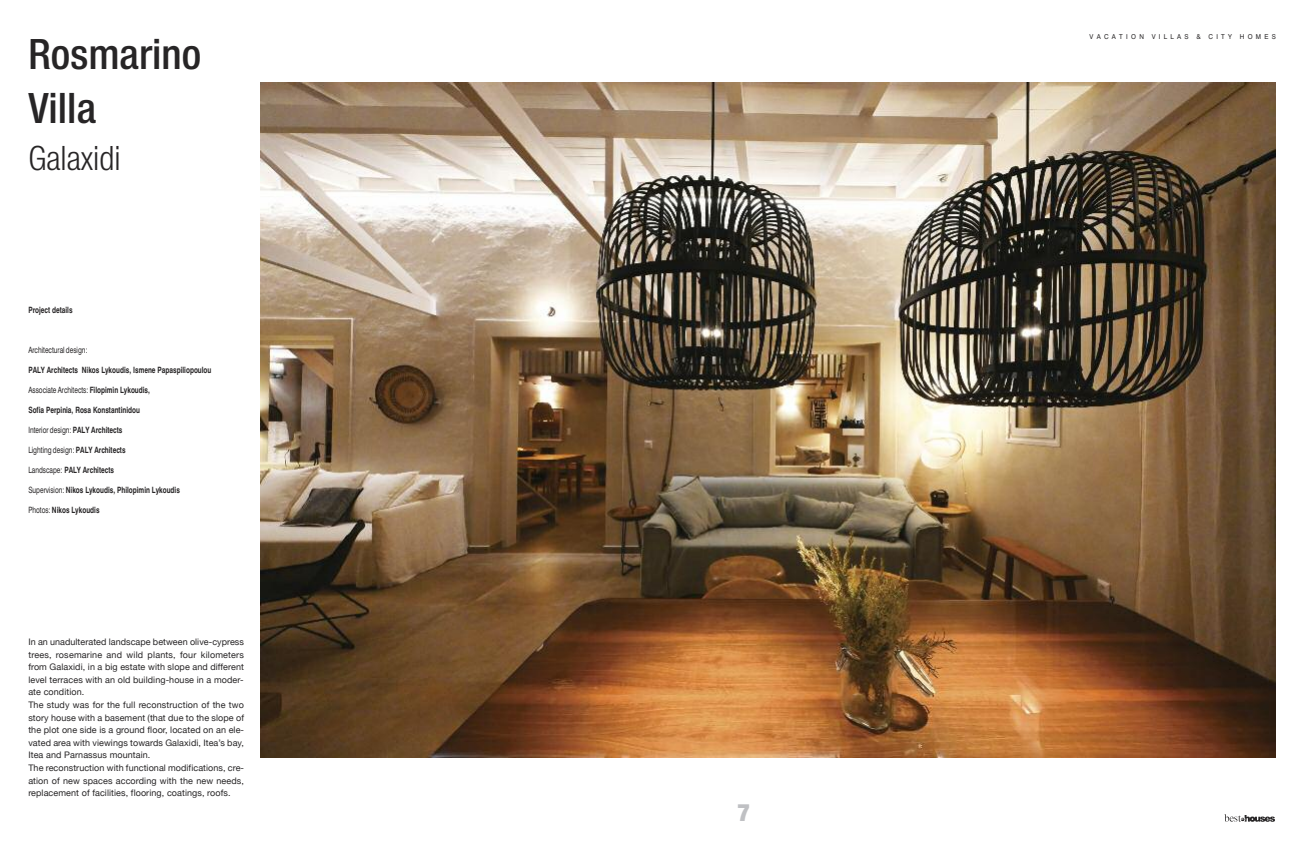
<style>
.page{position:relative;width:1304px;height:851px;background:#fff}
.page>*{position:absolute;margin:0;border:0;box-sizing:border-box;transform-origin:0 0}
.t1{font:500 condensed 45px/54px "Helvetica Neue Greek";color:#272526}
.t2{font:300 condensed 36px "Helvetica Neue Greek";color:#272526}
.t3{font:900 condensed 24px "Helvetica Neue";color:#bfc0c3}
.t4{font:9px/12.6px "Helvetica Neue";letter-spacing:.01em;color:#272526}
.t5{font:700 condensed 9px "PA Sans Serif";color:#272526}
.t6{font:condensed 9px "PA Sans Serif";color:#272526}
.t7{font:7px "PA Sans Serif";letter-spacing:.49em;color:#272526;scale:.95 1}
.t8{font:2.6px "Haettenschweiler";color:#fefefe}
.s1{font-weight:700}
.s2{font-weight:400}
</style>
<div class="page">
<img style="left:261px;top:82px;width:1015px;height:675px">
<svg style="left:1224px;top:814px;width:51px;height:8px"></svg>
<h1 class="t1" style="left:28px;top:27px;width:174px">Rosmarino<br>Villa</h1>
<h2 class="t2" style="left:28px;top:139px;width:94px">Galaxidi</h2>
<p class="t5" style="left:28px;top:305px;width:46px">Project details</p>
<p class="t6" style="left:28px;top:345px;width:61px">Architecturaldesign:</p>
<p class="t5" style="left:28px;top:365px;width:185px">PALY Architects Nikos Lykoudis, Ismene Papaspiliopoulou</p>
<p class="t6" style="left:28px;top:385px;width:123px">AssociateArchitects:<span class="s1">Filopimin Lykoudis,</span></p>
<p class="t5" style="left:28px;top:405px;width:113px">Sofia Perpinia, Rosa Konstantinidou</p>
<p class="t6" style="left:28px;top:425px;width:96px">Interiordesign:<span class="s1">PALY Architects</span></p>
<p class="t6" style="left:28px;top:445px;width:99px">Lightingdesign:<span class="s1">PALY Architects</span></p>
<p class="t5" style="left:28px;top:465px;width:87px"><span class="s2">Landscape:</span> PALY Architects</p>
<p class="t5" style="left:28px;top:485px;width:153px"><span class="s2">Supervision:</span>Nikos Lykoudis, Philopimin Lykoudis</p>
<p class="t5" style="left:28px;top:505px;width:73px"><span class="s2">Photos:</span>Nikos Lykoudis</p>
<p class="t4" style="left:28px;top:635px;width:217px">In an unadulterated landscape between olive-cypress trees, rosemarine and wild plants, four kilometers from Galaxidi, in a big estate with slope and different level terraces with an old building-house in a moder&shy;ate condition.<br>The study was for the full reconstruction of the two story house with a basement (that due to the slope of the plot one side is a ground floor, located on an ele&shy;vated area with viewings towards Galaxidi, Itea’s bay, Itea and Parnassus mountain.<br>The reconstruction with functional modifications, cre&shy;ation of new spaces according with the new needs, replacement of facilities, flooring, coatings, roofs.</p>
<h3 class="t3" style="left:737px;top:792px;width:14px">7</h3>
<p class="t7" style="left:1090px;top:33px;width:198px">VACATION VILLAS &amp; CITY HOMES</p>
<p class="t8" style="left:1242px;top:817px;width:4px">OF</p>
</div>
